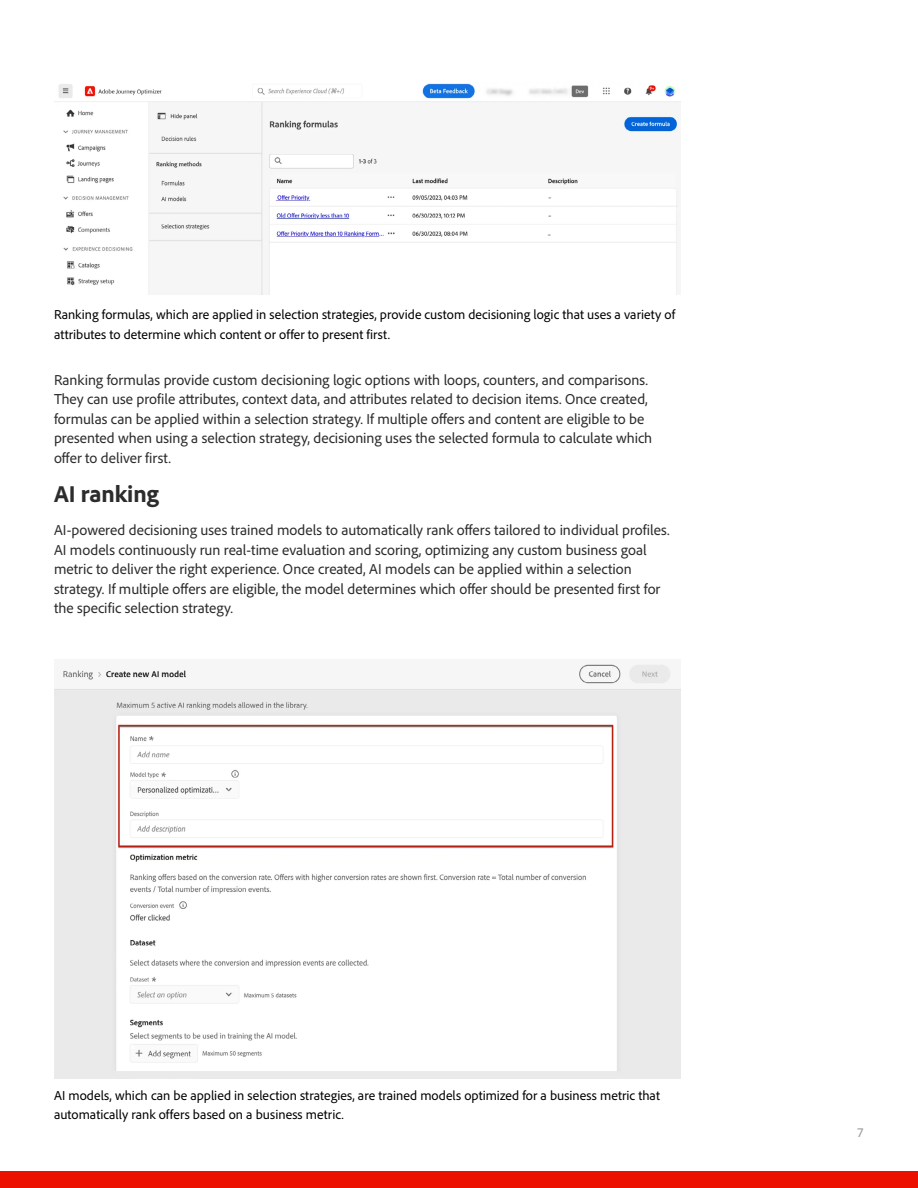
<style>
.page{position:relative;width:918px;height:1188px;background:#fff}
.page>*{position:absolute;margin:0;border:0;box-sizing:border-box;transform-origin:0 0}
.t1{font:800 24px "Adobe Clean";letter-spacing:-.005em;color:#2c2c2c}
.t2{font:15px/19.5px "Adobe Clean";color:#2c2c2c}
.t3{font:13.5px/19.5px "Adobe Clean";letter-spacing:.005em;color:#000}
.t4{font:13.5px "Adobe Clean";color:#949598}
</style>
<div class="page">
<div style="left:0;top:1172px;width:918px;height:16px;background:#eb1000"></div>
<img style="left:54px;top:83px;width:626px;height:212px">
<img style="left:54px;top:664px;width:626px;height:414px">
<p class="t3" style="left:54px;top:305px;width:623px">Ranking formulas, which are applied in selection strategies, provide custom decisioning logic that uses a variety of attributes to determine which content or offer to present first.</p>
<p class="t2" style="left:54px;top:369px;width:600px">Ranking formulas provide custom decisioning logic options with loops, counters, and comparisons.<br>They can use profile attributes, context data, and attributes related to decision items. Once created, formulas can be applied within a selection strategy. If multiple offers and content are eligible to be presented when using a selection strategy, decisioning uses the selected formula to calculate which offer to deliver first.</p>
<h1 class="t1" style="left:54px;top:479px;width:107px">AI ranking</h1>
<p class="t2" style="left:54px;top:520px;width:617px">AI-powered decisioning uses trained models to automatically rank offers tailored to individual profiles.<br>AI models continuously run real-time evaluation and scoring, optimizing any custom business goal metric to deliver the right experience. Once created, AI models can be applied within a selection strategy. If multiple offers are eligible, the model determines which offer should be presented first for the specific selection strategy.</p>
<p class="t3" style="left:54px;top:1085px;width:607px">AI models, which can be applied in selection strategies, are trained models optimized for a business metric that automatically rank offers based on a business metric.</p>
<p class="t4" style="left:857px;top:1124px;width:7px">7</p>
</div>
